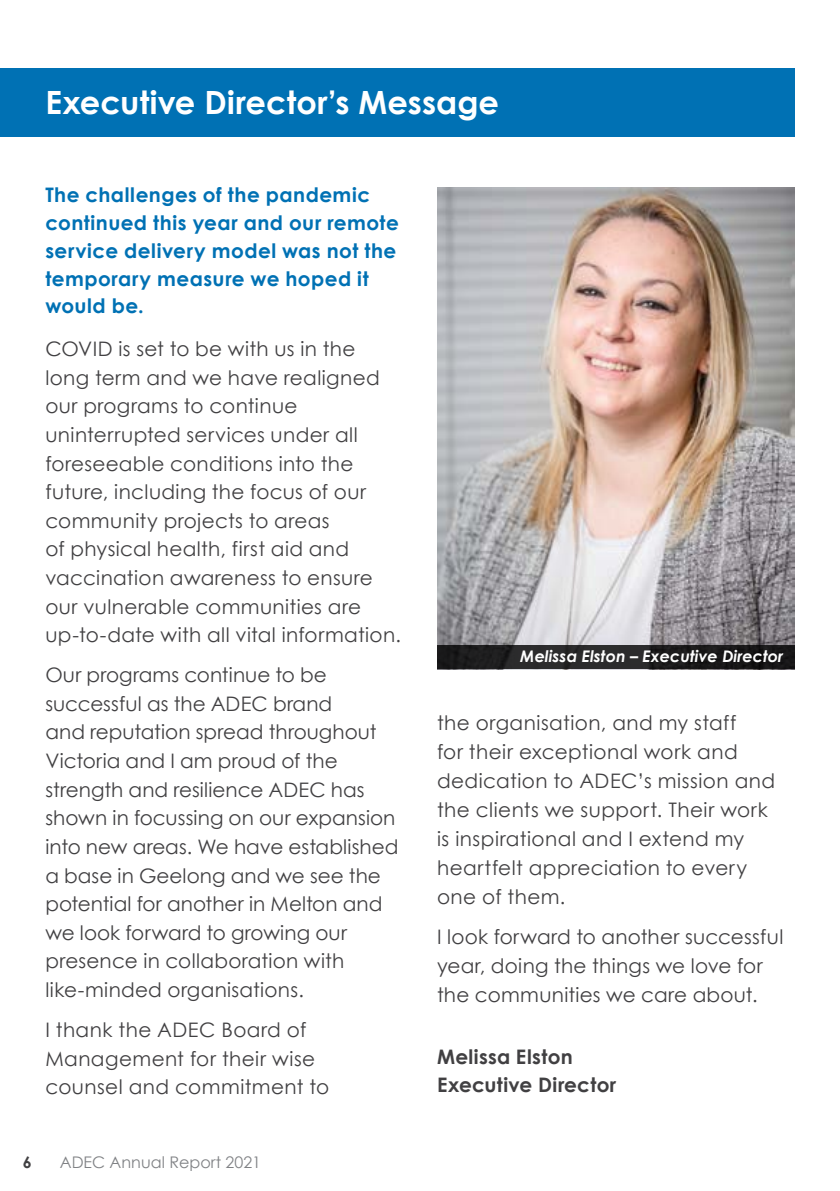
<style>
.page{position:relative;width:840px;height:1191px;background:#fff}
.page>*{position:absolute;margin:0;border:0;box-sizing:border-box;transform-origin:0 0}
.t1{font:700 32px "Century Gothic";color:#fff}
.t2{font:20px/28.6px "Century Gothic";letter-spacing:.015em;color:#414042}
.t3{font:700 20px/27.8px "Century Gothic";letter-spacing:.025em;color:#0071b4}
.t4{font:700 20px/28px "Century Gothic";letter-spacing:.015em;color:#414042}
.t5{font:italic 700 16px "Century Gothic";color:#fff}
.t6{font:16px "Century Gothic";color:#808285}
.t7{font:700 16px "Century Gothic";color:#414042}
</style>
<div class="page">
<div style="left:0;top:68px;width:794px;height:68px;background:#0071b4"></div>
<img style="left:437px;top:187px;width:357px;height:458px">
<svg style="left:437px;top:645px;width:357px;height:24px;background:#1f1f20"></svg>
<h1 class="t1" style="left:45px;top:82px;width:455px">Executive Director’s Message</h1>
<p class="t3" style="left:45px;top:180px;width:355px">The challenges of the pandemic continued this year and our remote service delivery model was not the temporary measure we hoped it would be.</p>
<p class="t2" style="left:45px;top:334px;width:357px">COVID is set to be with us in the long term and we have realigned our programs to continue uninterrupted services under all foreseeable conditions into the future, including the focus of our community projects to areas<br>of physical health, first aid and vaccination awareness to ensure our vulnerable communities are up-to-date with all vital information.</p>
<p class="t2" style="left:45px;top:660px;width:354px">Our programs continue to be successful as the ADEC brand<br>and reputation spread throughout<br>Victoria and I am proud of the strength and resilience ADEC has shown in focussing on our expansion into new areas. We have established a base in Geelong and we see the potential for another in Melton and we look forward to growing our presence in collaboration with like-minded organisations.</p>
<p class="t2" style="left:45px;top:1015px;width:285px">I thank the ADEC Board of<br>Management for their wise counsel and commitment to</p>
<p class="t7" style="left:23px;top:1152px;width:10px">6</p>
<p class="t6" style="left:60px;top:1152px;width:203px">ADEC Annual Report 2021</p>
<p class="t5" style="left:520px;top:646px;width:264px">Melissa Elston – Executive Director</p>
<p class="t2" style="left:437px;top:707px;width:339px">the organisation, and my staff<br>for their exceptional work and dedication to ADEC’s mission and the clients we support. Their work is inspirational and I extend my heartfelt appreciation to every one of them.</p>
<p class="t2" style="left:437px;top:922px;width:347px">I look forward to another successful year, doing the things we love for the communities we care about.</p>
<p class="t4" style="left:437px;top:1042px;width:181px">Melissa Elston<br>Executive Director</p>
</div>
